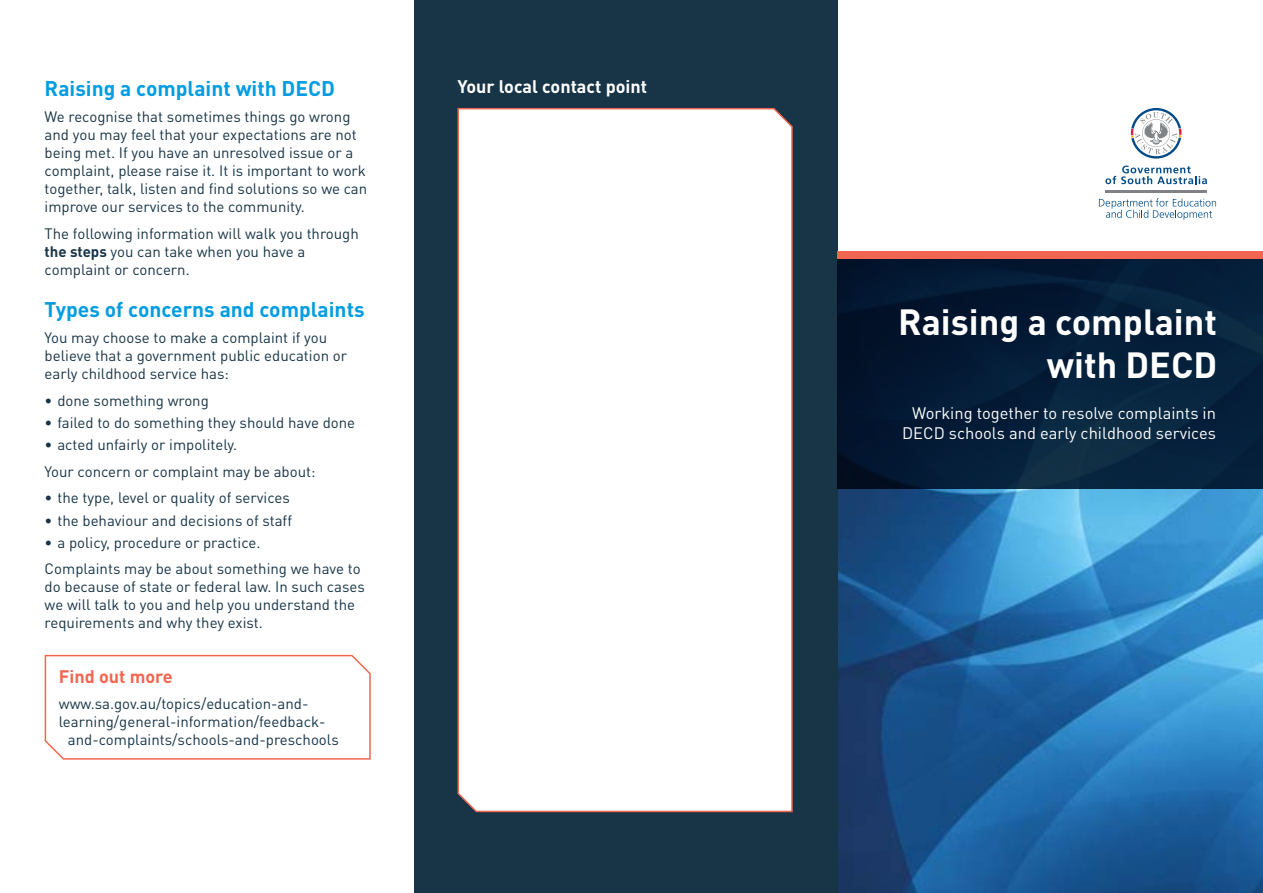
<style>
.page{position:relative;width:1263px;height:893px;background:#fff}
.page>*{position:absolute;margin:0;border:0;box-sizing:border-box;transform-origin:0 0}
.t1{font:700 36px/43.2px "DIN Pro";color:#fff;text-align:right}
.t2{font:700 21px "DIN Pro";color:#009de1}
.t3{font:700 18px "DIN Pro";color:#fff}
.t4{font:700 18px "DIN Pro";color:#f26651}
.t5{font:16.5px/19.8px "DIN Pro";color:#fff;text-align:right}
.t6{font:15px/18px "DIN Pro";color:#183547}
.s1{font-weight:700}
</style>
<div class="page">
<img style="left:838px;top:489px;width:425px;height:404px">
<div style="left:415px;top:0;width:423px;height:893px;background:#183547"></div>
<svg style="left:44px;top:654px;width:327px;height:106px"></svg>
<svg style="left:838px;top:259px;width:425px;height:230px;fill:#041d39"></svg>
<hr style="left:1105px;top:191px;width:102px;height:2px;background:#808285">
<svg style="left:1105px;top:166px;width:102px;height:18px"></svg>
<svg style="left:1099px;top:198px;width:117px;height:22px"></svg>
<svg style="left:1131px;top:108px;width:50px;height:51px"></svg>
<div style="left:457px;top:108px;width:336px;height:705px;background:#fff"></div>
<div style="left:838px;top:251px;width:425px;height:8px;background:#f26651"></div>
<h2 class="t2" style="left:45px;top:74px;width:292px">Raising a complaint with DECD</h2>
<p class="t6" style="left:45px;top:107px;width:324px">We recognise that sometimes things go wrong and you may feel that your expectations are not being met. If you have an unresolved issue or a complaint, please raise it. It is important to work together, talk, listen and find solutions so we can improve our services to the community.</p>
<p class="t6" style="left:45px;top:224px;width:316px">The following information will walk you through <span class="s1">the steps</span> you can take when you have a complaint or concern.</p>
<h2 class="t2" style="left:45px;top:295px;width:321px">Types of concerns and complaints</h2>
<p class="t6" style="left:45px;top:328px;width:304px">You may choose to make a complaint if you believe that a government public education or early childhood service has:</p>
<p class="t6" style="left:45px;top:391px;width:166px">• done something wrong</p>
<p class="t6" style="left:45px;top:413px;width:312px">• failed to do something they should have done</p>
<p class="t6" style="left:45px;top:431px;width:272px;line-height:26.5px">• acted unfairly or impolitely.<br>Your concern or complaint may be about:</p>
<p class="t6" style="left:45px;top:488px;width:247px">• the type, level or quality of services</p>
<p class="t6" style="left:45px;top:511px;width:249px">• the behaviour and decisions of staff</p>
<p class="t6" style="left:45px;top:529px;width:318px;line-height:26.5px">• a policy, procedure or practice.<br>Complaints may be about something we have to</p>
<p class="t6" style="left:45px;top:577px;width:322px">do because of state or federal law. In such cases we will talk to you and help you understand the requirements and why they exist.</p>
<p class="t4" style="left:59px;top:664px;width:115px">Find out more</p>
<p class="t6" style="left:59px;top:694px;width:251px">www.sa.gov.au/topics/education-and-</p>
<p class="t6" style="left:59px;top:712px;width:268px">learning/general-information/feedback-</p>
<p class="t6" style="left:68px;top:730px;width:272px">and-complaints/schools-and-preschools</p>
<p class="t3" style="left:457px;top:75px;width:191px">Your local contact point</p>
<h1 class="t1" style="left:898px;top:299px;width:320px">Raising a complaint with DECD</h1>
<p class="t5" style="left:902px;top:403px;width:315px">Working together to resolve complaints in<br>DECD schools and early childhood services</p>
</div>
